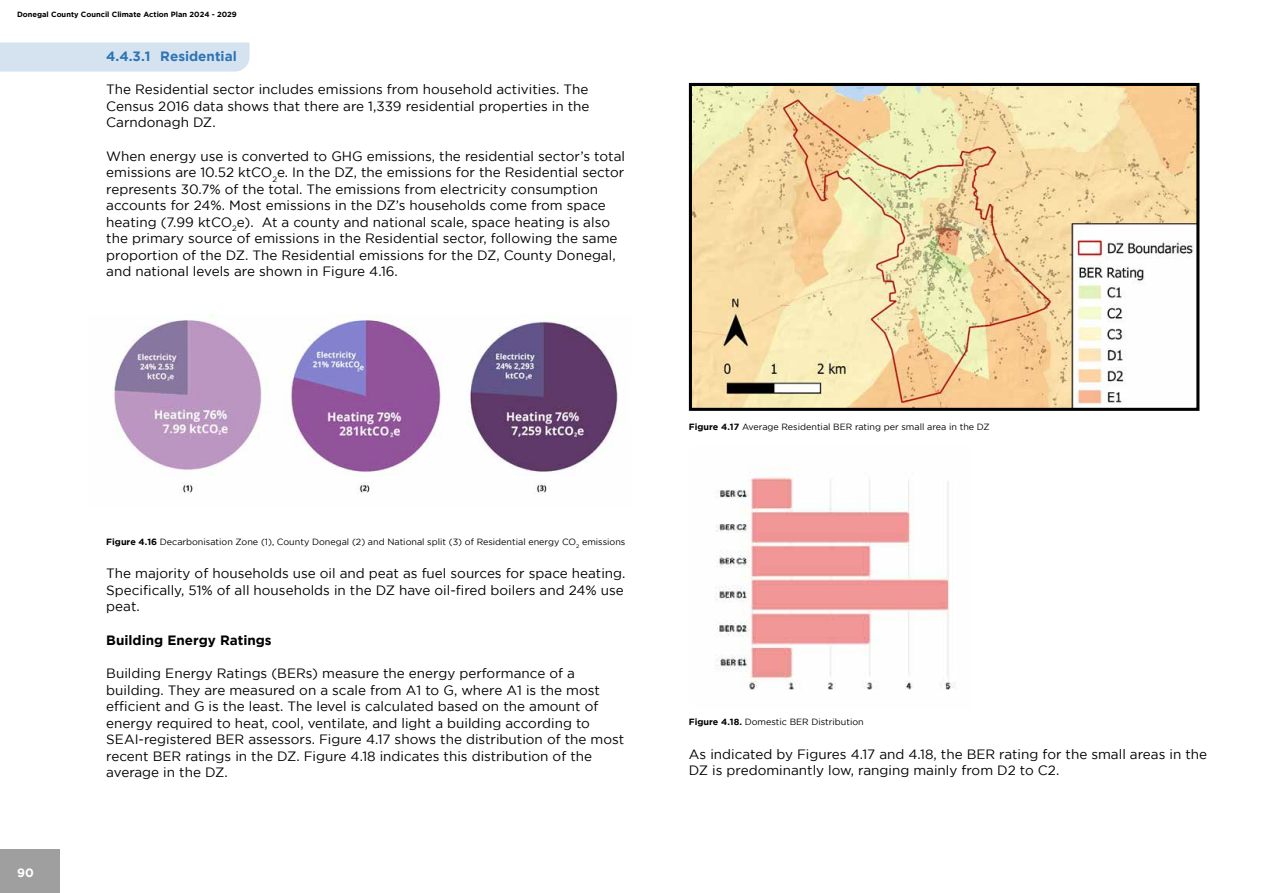
<style>
.page{position:relative;width:1263px;height:893px;background:#fff}
.page>*{position:absolute;margin:0;border:0;box-sizing:border-box;transform-origin:0 0}
.t1{font:13.5px/16.5px "Gotham";color:#000}
.t2{font:700 13.5px "Gotham";color:#000}
.t3{font:700 13.5px "Gotham";color:#2e74b5}
.t4{font:700 12px "Gotham";color:#fff}
.t5{font:9px "Gotham";color:#000}
.t6{font:700 7.5px "Gotham";color:#000}
.s1{font-weight:700}
</style>
<div class="page">
<div style="left:0;top:43px;width:249px;height:29px;background:#d5e3f0"></div>
<img style="left:113px;top:314px;width:510px;height:180px">
<img style="left:693px;top:87px;width:502px;height:320px">
<div style="left:689px;top:83px;width:510px;height:328px;border:3px solid #000"></div>
<img style="left:715px;top:477px;width:240px;height:213px">
<div style="left:0;top:850px;width:60px;height:43px;background:#9f9f9f"></div>
<p class="t6" style="left:17px;top:10px;width:221px">Donegal County Council Climate Action Plan 2024 - 2029</p>
<p class="t3" style="left:106px;top:48px;width:132px">4.4.3.1 Residential</p>
<p class="t1" style="left:106px;top:81px;width:485px;text-align:justify">The Residential sector includes emissions from household activities. The Census 2016 data shows that there are 1,339 residential properties in the Carndonagh DZ.</p>
<p class="t1" style="left:106px;top:148px;width:520px">When energy use is converted to GHG emissions, the residential sector’s total emissions are 10.52 ktCO<sub>2</sub>e. In the DZ, the emissions for the Residential sector represents 30.7% of the total. The emissions from electricity consumption accounts for 24%. Most emissions in the DZ’s households come from space heating (7.99 ktCO<sub>2</sub>e). At a county and national scale, space heating is also the primary source of emissions in the Residential sector, following the same proportion of the DZ. The Residential emissions for the DZ, County Donegal, and national levels are shown in Figure 4.16.</p>
<p class="t4" style="left:17px;top:865px;width:18px">90</p>
<p class="t5" style="left:106px;top:536px;width:520px"><span class="s1">Figure 4.16</span> Decarbonisation Zone (1), County Donegal (2) and National split (3) of Residential energy CO<sub>2</sub> emissions</p>
<p class="t1" style="left:106px;top:565px;width:521px">The majority of households use oil and peat as fuel sources for space heating.<br>Specifically, 51% of all households in the DZ have oil-fired boilers and 24% use peat.</p>
<p class="t2" style="left:106px;top:632px;width:167px">Building Energy Ratings</p>
<p class="t1" style="left:106px;top:665px;width:519px">Building Energy Ratings (BERs) measure the energy performance of a building. They are measured on a scale from A1 to G, where A1 is the most efficient and G is the least. The level is calculated based on the amount of energy required to heat, cool, ventilate, and light a building according to SEAI-registered BER assessors. Figure 4.17 shows the distribution of the most recent BER ratings in the DZ. Figure 4.18 indicates this distribution of the average in the DZ.</p>
<p class="t5" style="left:689px;top:421px;width:302px"><span class="s1">Figure 4.17</span> Average Residential BER rating per small area in the DZ</p>
<p class="t5" style="left:689px;top:717px;width:176px"><span class="s1">Figure 4.18.</span> Domestic BER Distribution</p>
<p class="t1" style="left:689px;top:745px;width:520px">As indicated by Figures 4.17 and 4.18, the BER rating for the small areas in the<br>DZ is predominantly low, ranging mainly from D2 to C2.</p>
</div>
